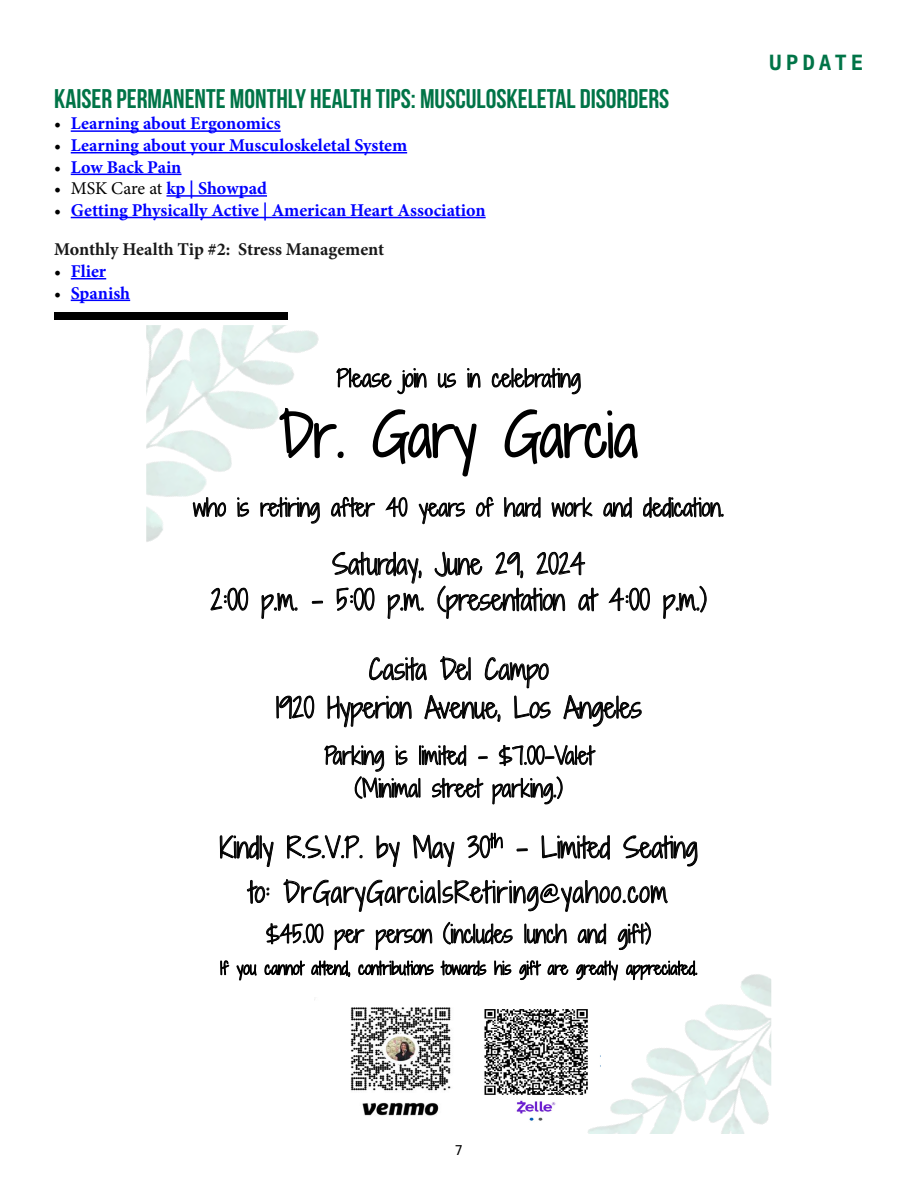
<style>
.page{position:relative;width:918px;height:1188px;background:#fff}
.page>*{position:absolute;margin:0;border:0;box-sizing:border-box;transform-origin:0 0}
.t1{font:56.1px "Shadows Into Light Two";color:#000}
.t2{font:27px "Bebas Neue";color:#007447}
.t3{font:26.55px/35.8px "Shadows Into Light Two";color:#000;text-align:center}
.t4{font:26.55px/44.7px "Shadows Into Light Two";letter-spacing:.03em;color:#000;text-align:center}
.t5{font:22.5px/32.5px "Shadows Into Light Two";color:#000;text-align:center}
.t6{font:700 21px "Hack";letter-spacing:.18em;color:#007447}
.t7{font:700 18px "Minion Pro";color:#00f}
.t8{font:700 18px "Minion Pro";letter-spacing:-.005em;color:#191919}
.t9{font:18px "Minion Pro";letter-spacing:-.01em;color:#000}
.t10{font:16.35px "Shadows Into Light Two";color:#000}
.t11{font:13.5px "Hack";color:#000}
.s1{font-weight:400;color:#000}
.s2{font-weight:700;color:#00f}
.s3{font-size:18.45px}
</style>
<div class="page">
<img style="left:146px;top:325px;width:173px;height:217px">
<img style="left:484px;top:1009px;width:45px;height:105px">
<img style="left:529px;top:974px;width:242px;height:160px">
<img style="left:350px;top:1007px;width:101px;height:109px">
<hr style="left:71px;top:130px;width:210px;height:2px;background:#00f">
<hr style="left:71px;top:152px;width:336px;height:1px;background:#00f">
<hr style="left:71px;top:174px;width:110px;height:1px;background:#00f">
<hr style="left:166px;top:195px;width:101px;height:2px;background:#00f">
<hr style="left:71px;top:217px;width:415px;height:1px;background:#00f">
<hr style="left:71px;top:278px;width:35px;height:1px;background:#00f">
<hr style="left:71px;top:300px;width:59px;height:1px;background:#00f">
<div style="left:54px;top:312px;width:234px;height:8px;background:#000"></div>
<p class="t2" style="left:54px;top:84px;width:617px">KAISER PERMANENTE MONTHLY HEALTH TIPS: MUSCULOSKELETAL DISORDERS</p>
<p class="t7" style="left:54px;top:111px;width:228px"><span class="s1">•</span> Learning about Ergonomics</p>
<p class="t7" style="left:54px;top:132px;width:354px"><span class="s1">•</span> Learning about your Musculoskeletal System</p>
<p class="t7" style="left:54px;top:154px;width:129px"><span class="s1">•</span> Low Back Pain</p>
<p class="t9" style="left:54px;top:176px;width:214px">• MSK Care at <span class="s2">kp | Showpad</span></p>
<p class="t7" style="left:54px;top:197px;width:433px"><span class="s1">•</span> Getting Physically Active | American Heart Association</p>
<p class="t8" style="left:54px;top:237px;width:332px">Monthly Health Tip #2: Stress Management</p>
<p class="t7" style="left:54px;top:258px;width:54px"><span class="s1">•</span> Flier</p>
<p class="t7" style="left:54px;top:280px;width:77px"><span class="s1">•</span> Spanish</p>
<p class="t5" style="left:337px;top:362px;width:246px">Please join us in celebrating</p>
<h1 class="t1" style="left:279px;top:395px;width:360px">Dr. Gary Garcia</h1>
<p class="t5" style="left:193px;top:491px;width:532px">who is retiring after 40 years of hard work and dedication.</p>
<p class="t3" style="left:211px;top:546px;width:498px">Saturday, June 29, 2024<br>2:00 p.m. – 5:00 p.m. (presentation at 4:00 p.m.)</p>
<p class="t3" style="left:276px;top:650px;width:367px;line-height:38.5px">Casita Del Campo<br>1920 Hyperion Avenue, Los Angeles</p>
<p class="t5" style="left:324px;top:739px;width:270px">Parking is limited - $7.00-Valet (Minimal street parking.)</p>
<p class="t4" style="left:220px;top:825px;width:479px">Kindly R.S.V.P. by May 30<sup>th</sup> – Limited Seating to: DrGaryGarciaIsRetiring<span class="s3">@</span>yahoo.com</p>
<p class="t5" style="left:266px;top:918px;width:386px">$45.00 per person (includes lunch and gift)</p>
<p class="t10" style="left:220px;top:956px;width:479px">If you cannot attend, contributions towards his gift are greatly appreciated.</p>
<p class="t6" style="left:769px;top:49px;width:96px">UPDATE</p>
<p class="t11" style="left:455px;top:1142px;width:10px">7</p>
</div>
